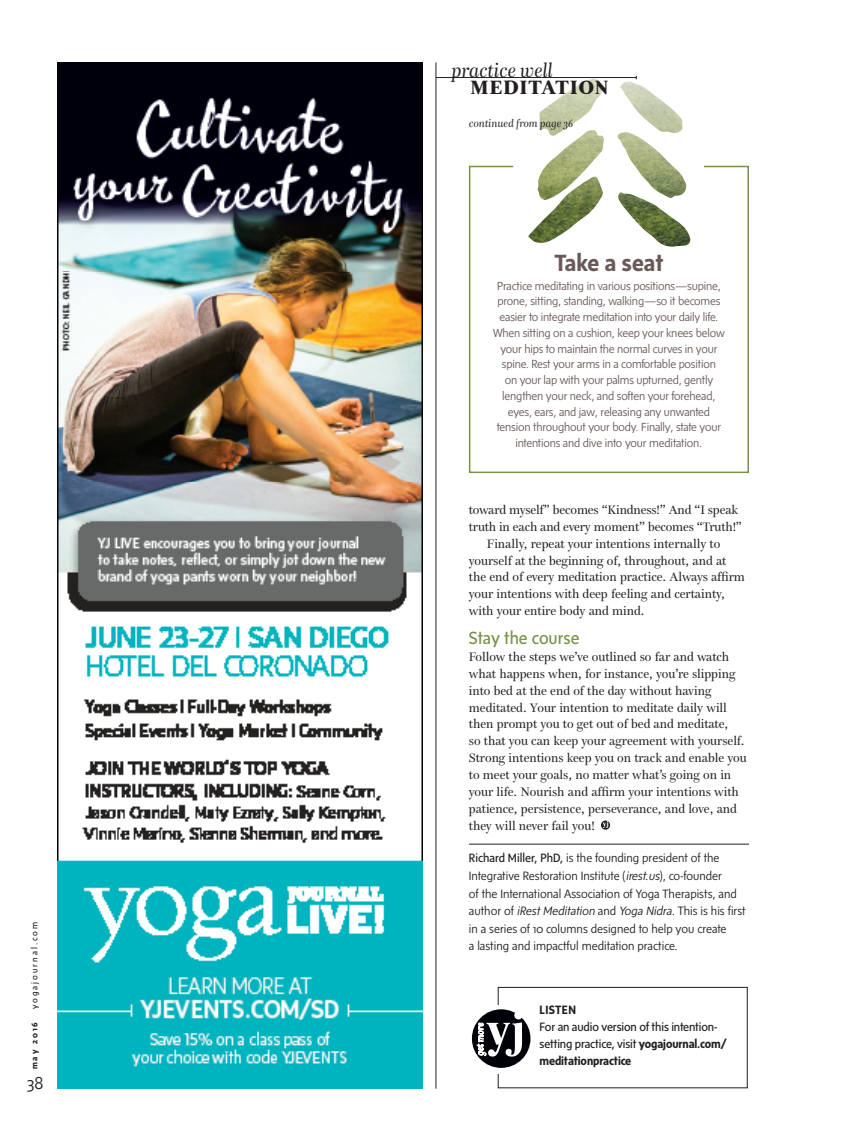
<style>
.page{position:relative;width:864px;height:1134px;background:#fff}
.page>*{position:absolute;margin:0;border:0;box-sizing:border-box;transform-origin:0 0}
.t1{font:700 24px "Sense";color:#695a57}
._1_DeptName_BohIT_13{font:italic 19.5px "Bohemia LT Std";color:#231f20}
._1_DeptNameSub_BohBD{font:700 19.5px "Bohemia LT Std";letter-spacing:.025em;color:#231f20}
._4_Txt_BohREG_8_25_1{font:18px "Sense";color:#779348}
._1_Page{font:300 18px "Sense";color:#231f20}
._4_Txt_BohREG_8_25_1-2{font:12.3px/16.8px "Bohemia LT Std";color:#231f20}
.EndBioBG{font:300 12.3px/17.7px "Sense";color:#231f20}
.video_hed{font:12.3px/17px "Sense";letter-spacing:-.01em;color:#231f20}
.video_hed-2{font:700 12.3px "Sense";letter-spacing:.03em;color:#231f20}
.t2{font:300 12px/15.8px "Sense";letter-spacing:-.015em;color:#695a57;text-align:center}
.t3{font:italic 10.8px "Bohemia LT Std";color:#231f20}
.t4{font:8.85px "Sense";letter-spacing:.225em;color:#231f20}
.t5{font:700 8.85px "Sense";letter-spacing:.225em;color:#231f20}
.s1{font-weight:400}
.s2{font-style:italic}
.s3{font-weight:700}
</style>
<div class="page">
<div style="left:498px;top:987px;width:249px;height:101px;border:1px solid #231f20"></div>
<div style="left:467px;top:1005px;width:55px;height:68px;background:#fff"></div>
<div style="left:472px;top:1009px;width:58px;height:59px;background:#000008;border-radius:50%"></div>
<svg style="left:477px;top:1011px;width:46px;height:46px"></svg>
<hr style="left:436px;top:63px;width:1px;height:1026px;background:#231f20">
<hr style="left:469px;top:844px;width:280px;height:1px;background:#231f20">
<svg style="left:601px;top:821px;width:9px;height:9px"></svg>
<svg style="left:603px;top:821px;width:5px;height:7px"></svg>
<img style="left:539px;top:79px;width:144px;height:86px">
<svg style="left:468px;top:165px;width:281px;height:309px"></svg>
<hr style="left:436px;top:77px;width:200px;height:1px;background:#231f20">
<img style="left:58px;top:63px;width:364px;height:1026px">
<p class="t4" style="left:29px;top:1009px;width:89px;rotate:-90deg">yogajournal.com</p>
<p class="t5" style="left:29px;top:1069px;width:49px;rotate:-90deg">may 2016</p>
<p class="_1_Page" style="left:27px;top:1072px;width:18px">38</p>
<p class="_1_DeptName_BohIT_13" style="left:452px;top:58px;width:102px">practice well</p>
<p class="_1_DeptNameSub_BohBD" style="left:470px;top:75px;width:140px">MEDITATION</p>
<p class="t3" style="left:469px;top:116px;width:106px">continued from page 36</p>
<p class="t1" style="left:554px;top:249px;width:111px">Take a seat</p>
<p class="t2" style="left:493px;top:277px;width:233px">Practice meditating in various positions—supine, prone, sitting, standing, walking—so it becomes easier to integrate meditation into your daily life.<br>When sitting on a cushion, keep your knees below your hips to maintain the normal curves in your spine. Rest your arms in a comfortable position<br>on your lap with your palms upturned, gently lengthen your neck, and soften your forehead, eyes, ears, and jaw, releasing any unwanted tension throughout your body. Finally, state your intentions and dive into your meditation.</p>
<p class="_4_Txt_BohREG_8_25_1-2" style="left:469px;top:501px;width:275px">toward myself” becomes “Kindness!” And “I speak truth in each and every moment” becomes “Truth!”</p>
<p class="_4_Txt_BohREG_8_25_1-2" style="left:469px;top:535px;width:278px;text-indent:18px">Finally, repeat your intentions internally to yourself at the beginning of, throughout, and at the end of every meditation practice. Always affirm your intentions with deep feeling and certainty, with your entire body and mind.</p>
<p class="_4_Txt_BohREG_8_25_1" style="left:469px;top:628px;width:112px">Stay the course</p>
<p class="_4_Txt_BohREG_8_25_1-2" style="left:469px;top:648px;width:279px">Follow the steps we’ve outlined so far and watch what happens when, for instance, you’re slipping into bed at the end of the day without having meditated. Your intention to meditate daily will then prompt you to get out of bed and meditate,<br>so that you can keep your agreement with yourself.<br>Strong intentions keep you on track and enable you to meet your goals, no matter what’s going on in your life. Nourish and affirm your intentions with patience, persistence, perseverance, and love, and they will never fail you!</p>
<p class="EndBioBG" style="left:469px;top:849px;width:278px"><span class="s1">Richard Miller, PhD,</span> is the founding president of the Integrative Restoration Institute (<span class="s2">irest.us</span>), co-founder<br>of the International Association of Yoga Therapists, and author of <span class="s2">iRest Meditation</span> and <span class="s2">Yoga Nidra.</span> This is his first in a series of 10 columns designed to help you create<br>a lasting and impactful meditation practice.</p>
<p class="video_hed-2" style="left:540px;top:1003px;width:38px">LISTEN</p>
<p class="video_hed" style="left:540px;top:1018px;width:189px">For an audio version of this intention&shy;setting practice, visit <span class="s3">yogajournal.com/ meditationpractice</span></p>
</div>
